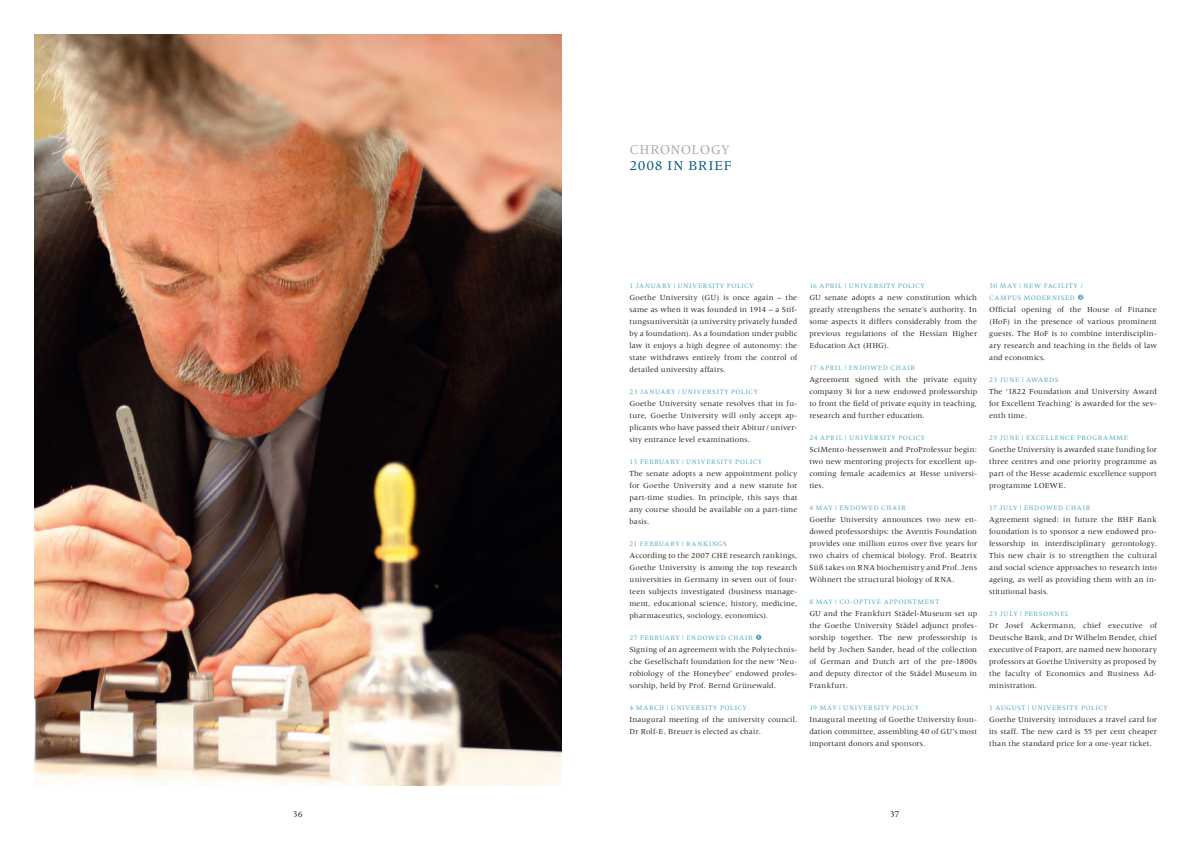
<style>
.page{position:relative;width:1191px;height:842px;background:#fff}
.page>*{position:absolute;margin:0;border:0;box-sizing:border-box;transform-origin:0 0}
.t1{font:14px "Meridien LT Std";letter-spacing:.07em;color:#005883}
.t2{font:14px "Meridien LT Std";letter-spacing:.045em;color:#a5aeae}
.t3{font:9px "Meridien LT Std";color:#231f20}
.t4{font:8px/12px "Meridien LT Std";letter-spacing:.005em;color:#231f20;text-align:justify}
.t5{font:7px/12px "Meridien LT Std";letter-spacing:.09em;color:#51a6bd}
.t6{font:7px "Meridien LT Std";letter-spacing:.11em;color:#51a6bd}
</style>
<div class="page">
<img style="left:34px;top:34px;width:527px;height:751px">
<h1 class="t2" style="left:629px;top:142px;width:102px">Chronology</h1>
<h1 class="t1" style="left:629px;top:158px;width:104px">2008 in brief</h1>
<p class="t5" style="left:629px;top:280px;width:126px">1 January | University policy</p>
<p class="t4" style="left:629px;top:292px;width:169px">Goethe University (GU) is once again – the same as when it was founded in 1914 – a Stif&shy;tungsuniversität (a university privately funded by a foundation). As a foundation under public law it enjoys a high degree of autonomy: the state withdraws entirely from the control of detailed university affairs.</p>
<p class="t5" style="left:629px;top:386px;width:130px">23 January | University policy</p>
<p class="t4" style="left:629px;top:398px;width:169px">Goethe University senate resolves that in fu&shy;ture, Goethe University will only accept ap&shy;plicants who have passed their Abitur/univer&shy;sity entrance level examinations.</p>
<p class="t5" style="left:629px;top:456px;width:134px">13 February | University policy</p>
<p class="t4" style="left:629px;top:468px;width:169px">The senate adopts a new appointment policy for Goethe University and a new statute for part-time studies. In principle, this says that any course should be available on a part-time basis.</p>
<p class="t6" style="left:629px;top:540px;width:99px">21 February | Rankings</p>
<p class="t4" style="left:629px;top:550px;width:89px">According to the 2007 CHE</p>
<p class="t4" style="left:629px;top:550px;width:169px;text-indent:100px">research rankings, Goethe University is among the top research universities in Germany in seven out of four&shy;teen subjects investigated (business manage&shy;ment, educational science, history, medicine, pharmaceutics, sociology, economics).</p>
<p class="t5" style="left:629px;top:632px;width:63px">27 February | End</p>
<p class="t5" style="left:702px;top:632px;width:52px">owed chair</p>
<p class="t4" style="left:629px;top:644px;width:169px">Signing of an agreement with the Polytechnis&shy;che Gesellschaft foundation for the new ‘Neu&shy;robiology of the Honeybee’ endowed profes&shy;sorship, held by Prof. Bernd Grünewald.</p>
<p class="t5" style="left:629px;top:702px;width:20px">4 March</p>
<p class="t5" style="left:667px;top:702px;width:16px">| Universit</p>
<p class="t5" style="left:713px;top:702px;width:10px">y polic</p>
<p class="t5" style="left:742px;top:702px;width:6px">y</p>
<p class="t4" style="left:629px;top:714px;width:169px">Inaugural meeting of the university council.<br>Dr Rolf-E. Breuer is elected as chair.</p>
<p class="t5" style="left:809px;top:280px;width:117px">16 April | University policy</p>
<p class="t4" style="left:809px;top:292px;width:169px">GU senate adopts a new constitution which greatly strengthens the senate’s authority. In some aspects it differs considerably from the previous regulations of the Hessian Higher Education Act (HHG).</p>
<p class="t5" style="left:809px;top:362px;width:46px">17 April | End</p>
<p class="t5" style="left:865px;top:362px;width:52px">owed chair</p>
<p class="t4" style="left:809px;top:374px;width:169px">Agreement signed with the private equity company 3i for a new endowed professorship to front the field of private equity in teaching, research and further education.</p>
<p class="t5" style="left:809px;top:432px;width:21px">24 April</p>
<p class="t5" style="left:845px;top:432px;width:16px">| Universit</p>
<p class="t5" style="left:891px;top:432px;width:10px">y polic</p>
<p class="t5" style="left:921px;top:432px;width:6px">y</p>
<p class="t4" style="left:809px;top:444px;width:169px">SciMento-hessenweit and ProProfessur begin: two new mentoring projects for excellent up&shy;coming female academics at Hesse universi&shy;ties.</p>
<p class="t5" style="left:809px;top:502px;width:41px">4May|Endowedchair</p>
<p class="t4" style="left:809px;top:514px;width:169px">Goethe University announces two new en&shy;dowed professorships: the Aventis Foundation provides one million euros over five years for two chairs of chemical biology. Prof. Beatrix Süß takes on RNA biochemistry and Prof. Jens Wöhnert the structural biology of RNA.</p>
<p class="t6" style="left:809px;top:598px;width:131px">8 May | Co-optive appointment</p>
<p class="t4" style="left:809px;top:608px;width:169px">GU and the Frankfurt Städel-Museum set up the Goethe University Städel adjunct profes&shy;sorship together. The new professorship is held by Jochen S ander, head of the collection of German and Dutch art of the pre-1800s and deputy director of the Städel Museum in Frankfurt.</p>
<p class="t5" style="left:809px;top:702px;width:111px">19 May | University policy</p>
<p class="t4" style="left:809px;top:714px;width:169px">Inaugural meeting of Goethe University foun&shy;dation committee, assembling 40 of GU’s most important donors and sponsors.</p>
<p class="t5" style="left:989px;top:280px;width:95px">30 May | New facility / campus modernised</p>
<p class="t4" style="left:989px;top:304px;width:169px">Official opening of the House of Finance (HoF) in the presence of various prominent guests. The HoF is to combine interdisciplin&shy;ary research and teaching in the fields of law and economics.</p>
<p class="t5" style="left:989px;top:374px;width:71px">23 June | Awards</p>
<p class="t4" style="left:989px;top:386px;width:169px">The ‘1822 Foundation and University Award for Excellent Teaching’ is awarded for the sev&shy;enth time.</p>
<p class="t5" style="left:989px;top:432px;width:140px">25 June | Excellence programme</p>
<p class="t4" style="left:989px;top:444px;width:169px">Goethe University is awarded state funding for three centres and one priority programme as part of the Hesse academic excellence support programme LOEWE</p>
<p class="t4" style="left:1063px;top:480px;width:4px">.</p>
<p class="t5" style="left:989px;top:502px;width:41px">17 July | End</p>
<p class="t5" style="left:1040px;top:502px;width:52px">owed chair</p>
<p class="t4" style="left:989px;top:514px;width:169px">Agreement signed: in future the BHF Bank foundation is to sponsor a new endowed pro&shy;fessorship in interdisciplinary gerontology.<br>This new chair is to strengthen the cultural and social science approaches to research into ageing, as well as providing them with an in&shy;stitutional basis.</p>
<p class="t5" style="left:989px;top:608px;width:80px">23 July | Personnel</p>
<p class="t4" style="left:989px;top:620px;width:169px">Dr Josef Ackermann, chief executive of Deutsche Bank, and Dr Wilhelm Bender, chief executive of Fraport, are named new honorary professors at Goethe University as proposed by the faculty of Economics and Business Ad&shy;ministration.</p>
<p class="t5" style="left:989px;top:702px;width:13px">1 Augu</p>
<p class="t5" style="left:1017px;top:702px;width:92px">st | University policy</p>
<p class="t4" style="left:989px;top:714px;width:169px">Goethe University introduces a travel card for its staff. The new card is 55 per cent cheaper than the standard price for a one-year ticket.</p>
<p class="t3" style="left:293px;top:809px;width:12px">36</p>
<p class="t3" style="left:889px;top:809px;width:11px">37</p>
</div>
